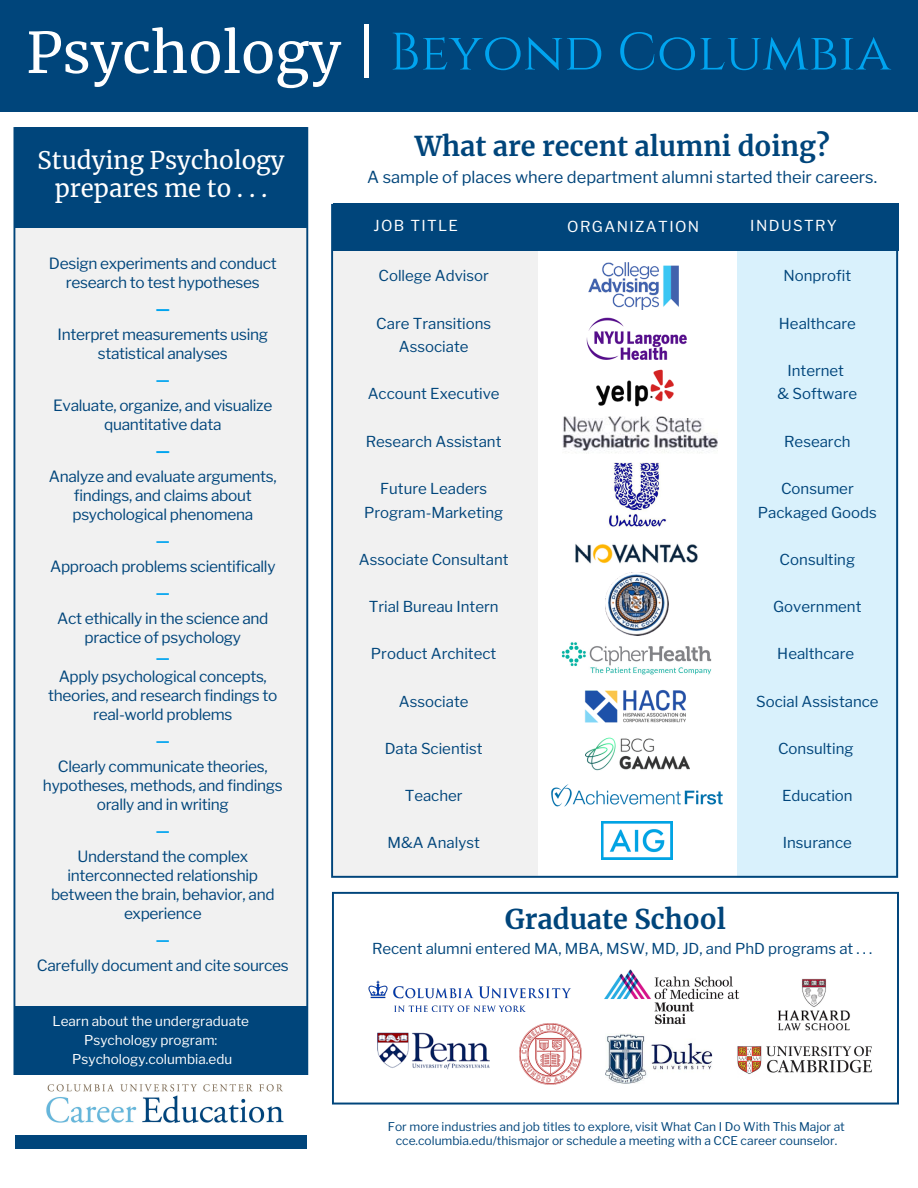
<style>
.page{position:relative;width:918px;height:1188px;background:#fff}
.page>*{position:absolute;margin:0;border:0;box-sizing:border-box;transform-origin:0 0}
.t1{font:52.5px "Cinzel";color:#00a4ef}
.t2{font:700 27px "Merriweather";color:#00457b}
.t3{font:24px/28.2px "Merriweather";color:#fff;text-align:center}
.t4{font:16.5px "Libre Franklin";color:#00457b}
.t5{font:15.45px/19.2px "Libre Franklin";letter-spacing:-.02em;color:#00457b;text-align:center}
.t6{font:700 15.45px "Libre Franklin";color:#00a4ef}
.t7{font:800 15.45px "Libre Franklin";color:#00a4ef}
.t8{font:15px/23.7px "Libre Franklin";color:#00457b;text-align:center}
.t9{font:15px "Libre Franklin";letter-spacing:.09em;color:#fff}
.t10{font:13.5px/19.2px "Libre Franklin";color:#fff;text-align:center}
.t11{font:12px/14.7px "Libre Franklin";color:#00457b;text-align:center}
.s1{font-family:"Merriweather";font-size:55.95px;color:#fff}
</style>
<div class="page">
<svg style="left:331px;top:204px;width:567px;height:674px;fill:#d9f1fc"></svg>
<div style="left:333px;top:247px;width:205px;height:629px;background:#f1f1f1"></div>
<div style="left:333px;top:203px;width:566px;height:48px;background:#00457b"></div>
<div style="left:15px;top:127px;width:292px;height:880px;background:#f1f1f1"></div>
<div style="left:15px;top:127px;width:292px;height:100px;background:#00457b"></div>
<div style="left:15px;top:1006px;width:291px;height:143px;background:#00457b"></div>
<div style="left:8px;top:1075px;width:310px;height:60px;background:#fff"></div>
<img style="left:46px;top:1084px;width:238px;height:39px">
<div style="left:0;top:0;width:918px;height:112px;background:#00457b"></div>
<svg style="left:332px;top:892px;width:567px;height:213px"></svg>
<img style="left:737px;top:1042px;width:137px;height:36px">
<img style="left:368px;top:981px;width:204px;height:30px">
<img style="left:588px;top:263px;width:90px;height:46px">
<img style="left:572px;top:316px;width:130px;height:47px">
<img style="left:562px;top:417px;width:156px;height:38px">
<img style="left:583px;top:365px;width:109px;height:45px">
<img style="left:595px;top:462px;width:85px;height:65px">
<img style="left:570px;top:542px;width:134px;height:26px">
<img style="left:606px;top:573px;width:63px;height:63px">
<img style="left:583px;top:686px;width:109px;height:41px">
<img style="left:602px;top:821px;width:70px;height:38px">
<img style="left:585px;top:732px;width:105px;height:41px">
<img style="left:550px;top:783px;width:175px;height:25px">
<img style="left:561px;top:640px;width:153px;height:36px">
<img style="left:606px;top:1033px;width:107px;height:52px">
<img style="left:519px;top:1023px;width:62px;height:62px">
<img style="left:600px;top:969px;width:142px;height:60px">
<img style="left:770px;top:974px;width:86px;height:60px">
<img style="left:373px;top:1028px;width:121px;height:48px">
<h1 class="t1" style="left:26px;top:19px;width:866px"><span class="s1">Psychology |</span> Beyond Columbia</h1>
<h3 class="t3" style="left:38px;top:146px;width:248px">Studying Psychology prepares me to . . .</h3>
<p class="t5" style="left:49px;top:254px;width:229px">Design experiments and conduct research to test hypotheses</p>
<p class="t7" style="left:156px;top:299px;width:16px">—</p>
<p class="t5" style="left:58px;top:325px;width:212px">Interpret measurements using statistical analyses</p>
<p class="t6" style="left:156px;top:370px;width:16px">—</p>
<p class="t5" style="left:53px;top:396px;width:221px">Evaluate, organize, and visualize quantitative data</p>
<p class="t7" style="left:156px;top:441px;width:16px">—</p>
<p class="t5" style="left:49px;top:467px;width:229px">Analyze and evaluate arguments, findings, and claims about psychological phenomena</p>
<p class="t6" style="left:156px;top:531px;width:16px">—</p>
<p class="t5" style="left:50px;top:557px;width:227px">Approach problems scientifically</p>
<p class="t6" style="left:156px;top:583px;width:16px">—</p>
<p class="t5" style="left:57px;top:608px;width:213px">Act ethically in the science and practice of psychology</p>
<p class="t6" style="left:156px;top:648px;width:16px">—</p>
<p class="t5" style="left:48px;top:667px;width:231px">Apply psychological concepts, theories, and research findings to real-world problems</p>
<p class="t6" style="left:156px;top:731px;width:16px">—</p>
<p class="t5" style="left:43px;top:757px;width:241px">Clearly communicate theories, hypotheses, methods, and findings orally and in writing</p>
<p class="t6" style="left:156px;top:821px;width:16px">—</p>
<p class="t5" style="left:51px;top:847px;width:225px">Understand the complex interconnected relationship between the brain, behavior, and experience</p>
<p class="t6" style="left:156px;top:930px;width:16px">—</p>
<p class="t5" style="left:37px;top:956px;width:254px">Carefully document and cite sources</p>
<p class="t10" style="left:53px;top:1011px;width:198px">Learn about the undergraduate<br>Psychology program:<br>Psychology.columbia.edu</p>
<h2 class="t2" style="left:415px;top:129px;width:416px">What are recent alumni doing?</h2>
<p class="t4" style="left:367px;top:167px;width:511px">A sample of places where department alumni started their careers.</p>
<p class="t9" style="left:373px;top:216px;width:86px">JOB TITLE</p>
<p class="t9" style="left:567px;top:218px;width:134px">ORGANIZATION</p>
<p class="t9" style="left:750px;top:216px;width:88px">INDUSTRY</p>
<p class="t8" style="left:378px;top:264px;width:112px">College Advisor</p>
<p class="t8" style="left:376px;top:311px;width:116px">Care Transitions<br>Associate</p>
<p class="t8" style="left:368px;top:382px;width:133px">Account Executive</p>
<p class="t8" style="left:366px;top:429px;width:137px">Research Assistant</p>
<p class="t8" style="left:364px;top:477px;width:141px">Future Leaders<br>Program-Marketing</p>
<p class="t8" style="left:359px;top:548px;width:151px">Associate Consultant</p>
<p class="t8" style="left:369px;top:595px;width:131px">Trial Bureau Intern</p>
<p class="t8" style="left:371px;top:642px;width:127px">Product Architect</p>
<p class="t8" style="left:399px;top:689px;width:71px">Associate</p>
<p class="t8" style="left:385px;top:737px;width:99px">Data Scientist</p>
<p class="t8" style="left:405px;top:784px;width:59px">Teacher</p>
<p class="t8" style="left:388px;top:831px;width:94px">M&amp;A Analyst</p>
<h2 class="t2" style="left:505px;top:902px;width:223px">Graduate School</h2>
<p class="t8" style="left:783px;top:264px;width:69px">Nonprofit</p>
<p class="t8" style="left:779px;top:311px;width:78px">Healthcare</p>
<p class="t8" style="left:778px;top:359px;width:81px">Internet<br>&amp; Software</p>
<p class="t8" style="left:784px;top:429px;width:68px">Research</p>
<p class="t8" style="left:758px;top:477px;width:121px">Consumer<br>Packaged Goods</p>
<p class="t8" style="left:780px;top:548px;width:77px">Consulting</p>
<p class="t8" style="left:773px;top:595px;width:90px">Government</p>
<p class="t8" style="left:777px;top:642px;width:78px">Healthcare</p>
<p class="t8" style="left:756px;top:689px;width:124px">Social Assistance</p>
<p class="t8" style="left:778px;top:737px;width:77px">Consulting</p>
<p class="t8" style="left:782px;top:784px;width:72px">Education</p>
<p class="t8" style="left:783px;top:831px;width:71px">Insurance</p>
<p class="t8" style="left:372px;top:937px;width:502px">Recent alumni entered MA, MBA, MSW, MD, JD, and PhD programs at . . .</p>
<p class="t11" style="left:388px;top:1119px;width:459px">For more industries and job titles to explore, visit What Can I Do With This Major at cce.columbia.edu/thismajor or schedule a meeting with a CCE career counselor.</p>
</div>
